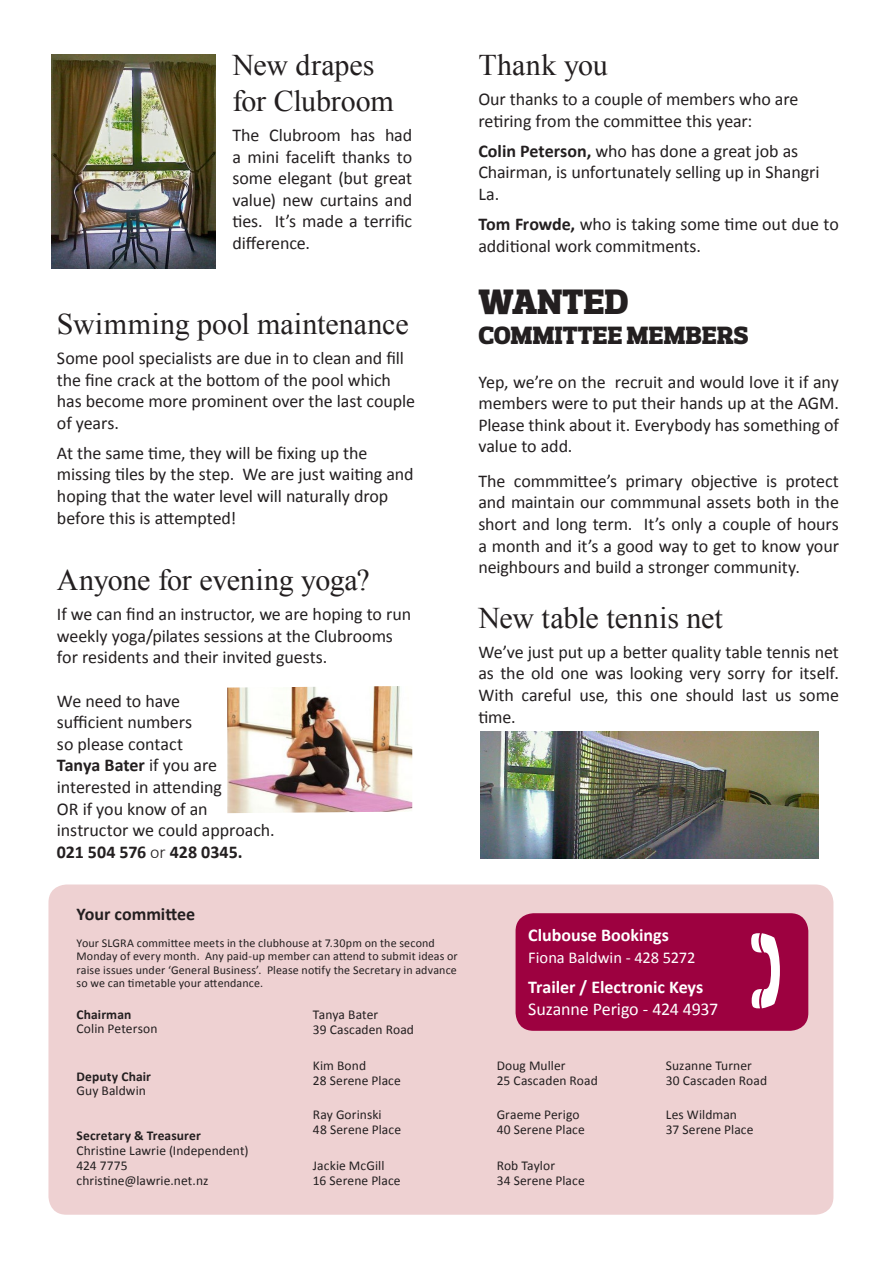
<style>
.page{position:relative;width:893px;height:1263px;background:#fff}
.page>*{position:absolute;margin:0;border:0;box-sizing:border-box;transform-origin:0 0}
.t1{font:900 36px "Prelo Slab";letter-spacing:.005em;color:#231f20}
.Headings{font:30px/36px "Times New Roman";letter-spacing:-.005em;color:#231f20}
.t2{font:900 25.5px "Prelo Slab";letter-spacing:.015em;color:#231f20}
.Body_copy{font:18px/21.6px "Calibri";letter-spacing:-.005em;color:#231f20;text-align:justify}
.Headings-2{font:18px/21.6px "Calibri";letter-spacing:-.005em;color:#231f20}
.t3{font:700 18px "Calibri";color:#fff}
.t4{font:700 18px "Calibri";letter-spacing:-.005em;color:#231f20}
.t5{font:18px "Calibri";letter-spacing:-.01em;color:#fff}
.t6{font:16.5px "Calibri";letter-spacing:-.005em;color:#fff}
.Cttee_Names{font:13.5px "Calibri";letter-spacing:.005em;color:#231f20}
.Cttee_Names-2{font:700 13.5px "Calibri";letter-spacing:.01em;color:#231f20}
.Cttee_Names-3{font:12px/13.5px "Calibri";letter-spacing:.01em;color:#231f20}
.s1{font-weight:700}
.s2{font-weight:300}
</style>
<div class="page">
<div style="left:48px;top:884px;width:785px;height:331px;background:#eed1d2;border-radius:18px"></div>
<div style="left:516px;top:913px;width:292px;height:118px;background:#9d0140;border-radius:18px"></div>
<img style="left:52px;top:54px;width:163px;height:215px">
<img style="left:481px;top:731px;width:337px;height:127px">
<img style="left:227px;top:686px;width:185px;height:127px">
<p class="Headings" style="left:232px;top:46px;width:163px">New drapes for Clubroom</p>
<p class="Body_copy" style="left:232px;top:124px;width:181px">The Clubroom has had a mini facelift thanks to some elegant (but great value) new curtains and ties. It’s made a terrific difference.</p>
<p class="Headings" style="left:57px;top:305px;width:353px">Swimming pool maintenance</p>
<p class="Headings-2" style="left:57px;top:347px;width:360px">Some pool specialists are due in to clean and fill the fine crack at the bottom of the pool which has become more prominent over the last couple of years.</p>
<p class="Headings-2" style="left:57px;top:442px;width:358px">At the same time, they will be fixing up the missing tiles by the step. We are just waiting and hoping that the water level will naturally drop before this is attempted!</p>
<p class="Headings" style="left:57px;top:561px;width:314px">Anyone for evening yoga?</p>
<p class="Body_copy" style="left:57px;top:603px;width:356px;text-align:left">If we can find an instructor, we are hoping to run weekly yoga/pilates sessions at the Clubrooms for residents and their invited guests.</p>
<p class="Body_copy" style="left:57px;top:690px;width:219px;text-align:left">We need to have<br>sufficient numbers<br>so please contact<br><span class="s1">Tanya Bater</span> if you are interested in attending<br>OR if you know of an instructor we could approach.</p>
<p class="t4" style="left:57px;top:840px;width:187px">021 504 576 <span class="s2">or</span> 428 0345.</p>
<p class="t4" style="left:77px;top:902px;width:120px">Your committee</p>
<p class="Cttee_Names-3" style="left:77px;top:936px;width:383px">Your SLGRA committee meets in the clubhouse at 7.30pm on the second Monday of every month. Any paid-up member can attend to submit ideas or raise issues under ‘General Business’. Please notify the Secretary in advance so we can timetable your attendance.</p>
<p class="Cttee_Names-2" style="left:77px;top:1006px;width:56px">Chairman</p>
<p class="Cttee_Names" style="left:77px;top:1020px;width:82px">Colin Peterson</p>
<p class="Cttee_Names-2" style="left:77px;top:1068px;width:76px">Deputy Chair</p>
<p class="Cttee_Names" style="left:77px;top:1082px;width:71px">Guy Baldwin</p>
<p class="Cttee_Names-2" style="left:77px;top:1127px;width:126px">Secretary &amp; Treasurer</p>
<p class="Cttee_Names" style="left:77px;top:1142px;width:173px">Christine Lawrie (Independent)</p>
<p class="Cttee_Names" style="left:77px;top:1157px;width:52px">424 7775</p>
<p class="Cttee_Names" style="left:77px;top:1172px;width:133px">christine@lawrie.net.nz</p>
<p class="Cttee_Names" style="left:313px;top:1006px;width:67px">Tanya Bater</p>
<p class="Cttee_Names" style="left:313px;top:1021px;width:103px">39 Cascaden Road</p>
<p class="Cttee_Names" style="left:313px;top:1057px;width:55px">Kim Bond</p>
<p class="Cttee_Names" style="left:313px;top:1072px;width:89px">28 Serene Place</p>
<p class="Cttee_Names" style="left:313px;top:1106px;width:70px">Ray Gorinski</p>
<p class="Cttee_Names" style="left:313px;top:1121px;width:90px">48 Serene Place</p>
<p class="Cttee_Names" style="left:313px;top:1157px;width:73px">Jackie McGill</p>
<p class="Cttee_Names" style="left:313px;top:1172px;width:89px">16 Serene Place</p>
<p class="Headings" style="left:478px;top:46px;width:131px">Thank you</p>
<p class="Headings-2" style="left:478px;top:88px;width:322px">Our thanks to a couple of members who are retiring from the committee this year:</p>
<p class="Headings-2" style="left:478px;top:140px;width:343px"><span class="s1">Colin Peterson,</span> who has done a great job as<br>Chairman, is unfortunately selling up in Shangri<br>La.</p>
<p class="Body_copy" style="left:478px;top:213px;width:362px"><span class="s1">Tom Frowde,</span> who is taking some time out due to additional work commitments.</p>
<p class="t1" style="left:478px;top:280px;width:152px">WANTED</p>
<p class="t2" style="left:478px;top:320px;width:272px">COMMITTEE MEMBERS</p>
<p class="Body_copy" style="left:478px;top:371px;width:362px">Yep, we’re on the recruit and would love it if any members were to put their hands up at the AGM.<br>Please think about it. Everybody has something of value to add.</p>
<p class="Body_copy" style="left:478px;top:470px;width:362px">The commmittee’s primary objective is protect and maintain our commmunal assets both in the short and long term. It’s only a couple of hours a month and it’s a good way to get to know your neighbours and build a stronger community.</p>
<p class="Headings" style="left:478px;top:599px;width:246px">New table tennis net</p>
<p class="Body_copy" style="left:478px;top:641px;width:362px">We’ve just put up a better quality table tennis net as the old one was looking very sorry for itself.<br>With careful use, this one should last us some time.</p>
<p class="t3" style="left:528px;top:923px;width:142px">Clubouse Bookings</p>
<p class="t6" style="left:528px;top:947px;width:169px">Fiona Baldwin - 428 5272</p>
<p class="t3" style="left:528px;top:976px;width:177px">Trailer / Electronic Keys</p>
<p class="t5" style="left:528px;top:997px;width:191px">Suzanne Perigo - 424 4937</p>
<p class="Cttee_Names" style="left:497px;top:1057px;width:70px">Doug Muller</p>
<p class="Cttee_Names" style="left:497px;top:1072px;width:103px">25 Cascaden Road</p>
<p class="Cttee_Names" style="left:497px;top:1106px;width:84px">Graeme Perigo</p>
<p class="Cttee_Names" style="left:497px;top:1121px;width:90px">40 Serene Place</p>
<p class="Cttee_Names" style="left:497px;top:1157px;width:60px">Rob Taylor</p>
<p class="Cttee_Names" style="left:497px;top:1172px;width:90px">34 Serene Place</p>
<p class="Cttee_Names" style="left:666px;top:1057px;width:88px">Suzanne Turner</p>
<p class="Cttee_Names" style="left:666px;top:1072px;width:103px">30 Cascaden Road</p>
<p class="Cttee_Names" style="left:666px;top:1106px;width:73px">Les Wildman</p>
<p class="Cttee_Names" style="left:666px;top:1121px;width:89px">37 Serene Place</p>
</div>
